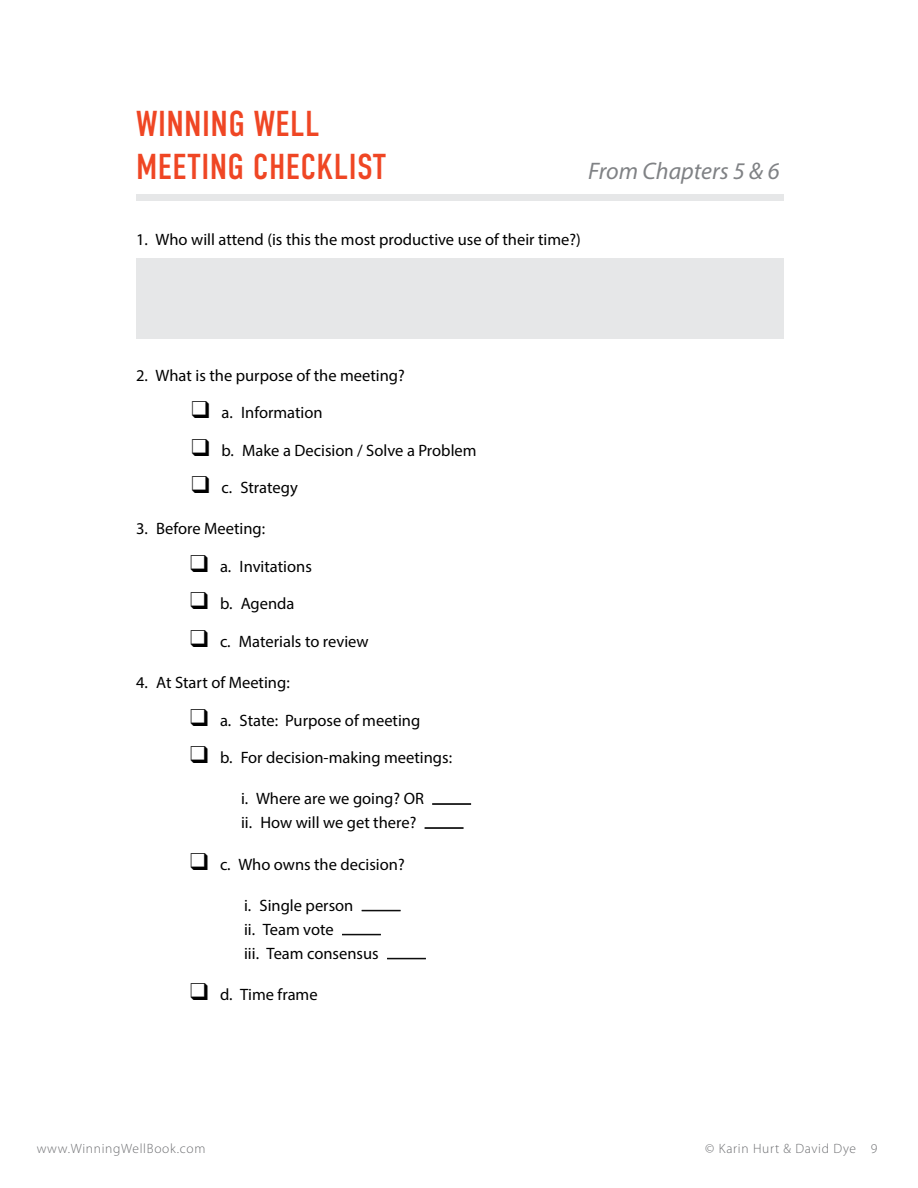
<style>
.page{position:relative;width:918px;height:1188px;background:#fff}
.page>*{position:absolute;margin:0;border:0;box-sizing:border-box;transform-origin:0 0}
.t1{font:36px/43.2px "DIN Condensed";letter-spacing:.01em;color:#ef4624}
.t2{font:italic 24px "Myriad Pro";color:#808285}
.t3{font:16.5px/24px "Myriad Pro";color:#000}
.t4{font:300 13.5px "Myriad Pro";letter-spacing:.05em;color:#6d6e71}
</style>
<div class="page">
<div style="left:136px;top:194px;width:648px;height:7px;background:#e6e7e8"></div>
<div style="left:136px;top:259px;width:648px;height:80px;background:#e6e7e8"></div>
<hr style="left:432px;top:804px;width:39px;height:1px;background:#000">
<hr style="left:425px;top:828px;width:39px;height:1px;background:#000">
<hr style="left:362px;top:910px;width:39px;height:1px;background:#000">
<hr style="left:362px;top:911px;width:39px;height:1px;background:#000">
<hr style="left:342px;top:934px;width:39px;height:1px;background:#000">
<hr style="left:342px;top:935px;width:39px;height:1px;background:#000">
<hr style="left:387px;top:958px;width:39px;height:1px;background:#000">
<hr style="left:387px;top:959px;width:39px;height:1px;background:#000">
<h1 class="t1" style="left:136px;top:102px;width:252px">WINNING WELL<br>MEETING CHECKLIST</h1>
<h2 class="t2" style="left:588px;top:156px;width:193px">From Chapters 5 &amp; 6</h2>
<p class="t3" style="left:136px;top:227px;width:446px">1. Who will attend (is this the most productive use of their time?)</p>
<p class="t3" style="left:136px;top:363px;width:270px">2. What is the purpose of the meeting?</p>
<p class="t3" style="left:192px;top:400px;width:133px">❑ a. Information</p>
<p class="t3" style="left:192px;top:438px;width:287px">❑ b. Make a Decision / Solve a Problem</p>
<p class="t3" style="left:192px;top:475px;width:108px">❑ c. Strategy</p>
<p class="t3" style="left:136px;top:517px;width:131px">3. Before Meeting:</p>
<p class="t3" style="left:190px;top:554px;width:123px">❑ a. Invitations</p>
<p class="t3" style="left:190px;top:592px;width:106px">❑ b. Agenda</p>
<p class="t3" style="left:190px;top:629px;width:180px">❑ c. Materials to review</p>
<p class="t3" style="left:136px;top:670px;width:155px">4. At Start of Meeting:</p>
<p class="t3" style="left:190px;top:708px;width:232px">❑ a. State: Purpose of meeting</p>
<p class="t3" style="left:190px;top:745px;width:264px">❑ b. For decision-making meetings:</p>
<p class="t3" style="left:241px;top:787px;width:184px">i. Where are we going? OR ii. How will we get there?</p>
<p class="t3" style="left:190px;top:852px;width:216px">❑ c. Who owns the decision?</p>
<p class="t3" style="left:244px;top:893px;width:136px">i. Single person<br>ii. Team vote<br>iii. Team consensus</p>
<p class="t3" style="left:190px;top:982px;width:129px">❑ d. Time frame</p>
<p class="t4" style="left:37px;top:1140px;width:170px">www.WinningWellBook.com</p>
<p class="t4" style="left:705px;top:1140px;width:174px">© Karin Hurt &amp; David Dye 9</p>
</div>
